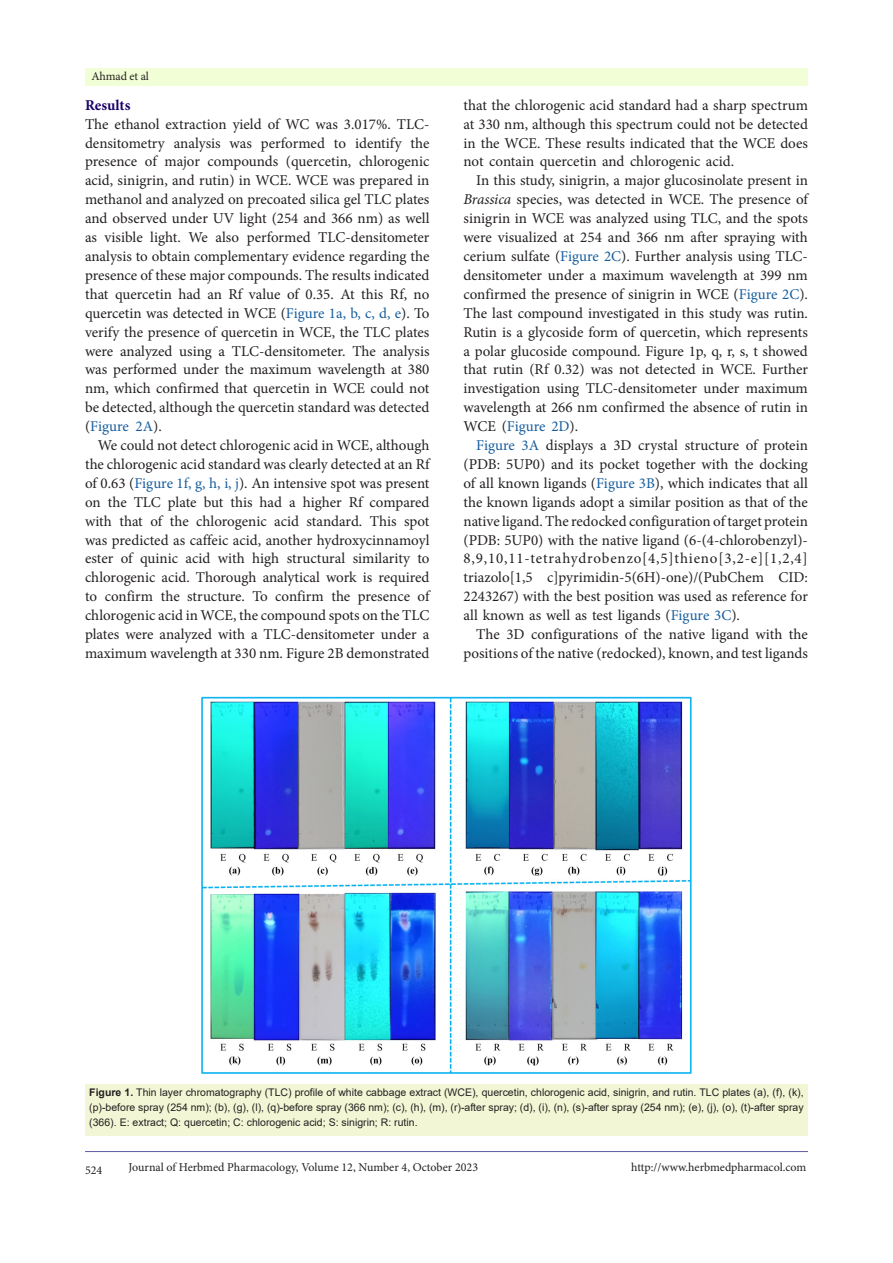
<style>
.page{position:relative;width:893px;height:1263px;background:#fff}
.page>*{position:absolute;margin:0;border:0;box-sizing:border-box;transform-origin:0 0}
.t1{font:15px/18.9px "Minion Pro";color:#231f20;text-align:justify}
.t2{font:700 15px "Minion Pro";color:#190066}
.t3{font:12px "Minion Pro";letter-spacing:-.005em;color:#231f20}
.t4{font:10.5px/15px "Arial";color:#231f20;text-align:justify}
.s1{color:#175d9e}
.s2{font-style:italic}
.s3{font-weight:700}
</style>
<div class="page">
<hr style="left:85px;top:1151px;width:723px;height:1px;background:#5e5ca5">
<div style="left:85px;top:68px;width:723px;height:17px;background:#f2ffd6"></div>
<img style="left:201px;top:696px;width:491px;height:378px">
<div style="left:85px;top:1084px;width:723px;height:52px;background:#f2f6d5"></div>
<p class="t3" style="left:91px;top:68px;width:59px">Ahmad et al</p>
<p class="t2" style="left:85px;top:94px;width:47px">Results</p>
<p class="t1" style="left:85px;top:114px;width:346px">The ethanol extraction yield of WC was 3.017%. TLC&shy;densitometry analysis was performed to identify the presence of major compounds (quercetin, chlorogenic acid, sinigrin, and rutin) in WCE. WCE was prepared in methanol and analyzed on precoated silica gel TLC plates and observed under UV light (254 and 366 nm) as well as visible light. We also performed TLC-densitometer analysis to obtain complementary evidence regarding the presence of these major compounds. The results indicated that quercetin had an Rf value of 0.35. At this Rf, no quercetin was detected in WCE (<span class="s1">Figure 1a, b, c, d, e</span>). To verify the presence of quercetin in WCE, the TLC plates were analyzed using a TLC-densitometer. The analysis was performed under the maximum wavelength at 380 nm, which confirmed that quercetin in WCE could not be detected, although the quercetin standard was detected (<span class="s1">Figure 2A</span>).</p>
<p class="t1" style="left:85px;top:436px;width:346px;text-indent:13px">We could not detect chlorogenic acid in WCE, although the chlorogenic acid standard was clearly detected at an Rf of 0.63 (<span class="s1">Figure 1f, g, h, i, j</span>). An intensive spot was present on the TLC plate but this had a higher Rf compared with that of the chlorogenic acid standard. This spot was predicted as caffeic acid, another hydroxycinnamoyl ester of quinic acid with high structural similarity to chlorogenic acid. Thorough analytical work is required to confirm the structure. To confirm the presence of chlorogenic acid in WCE, the compound spots on the TLC plates were analyzed with a TLC-densitometer under a maximum wavelength at 330 nm. Figure 2B demonstrated</p>
<p class="t1" style="left:463px;top:96px;width:346px">that the chlorogenic acid standard had a sharp spectrum at 330 nm, although this spectrum could not be detected in the WCE. These results indicated that the WCE does not contain quercetin and chlorogenic acid.</p>
<p class="t1" style="left:463px;top:171px;width:346px;text-indent:13px">In this study, sinigrin, a major glucosinolate present in <span class="s2">Brassica</span> species, was detected in WCE. The presence of sinigrin in WCE was analyzed using TLC, and the spots were visualized at 254 and 366 nm after spraying with cerium sulfate (<span class="s1">Figure 2C</span>). Further analysis using TLC&shy;densitometer under a maximum wavelength at 399 nm confirmed the presence of sinigrin in WCE (<span class="s1">Figure 2C</span>).<br>The last compound investigated in this study was rutin.<br>Rutin is a glycoside form of quercetin, which represents a polar glucoside compound. Figure 1p, q, r, s, t showed that rutin (Rf 0.32) was not detected in WCE. Further investigation using TLC-densitometer under maximum wavelength at 266 nm confirmed the absence of rutin in WCE (<span class="s1">Figure 2D</span>).</p>
<p class="t1" style="left:463px;top:436px;width:346px;text-indent:13px"><span class="s1">Figure 3A</span> displays a 3D crystal structure of protein (PDB: 5UP0) and its pocket together with the docking of all known ligands (<span class="s1">Figure 3B</span>), which indicates that all the known ligands adopt a similar position as that of the native ligand. The redocked configuration of target protein (PDB: 5UP0) with the native ligand (6-(4-chlorobenzyl)- 8,9,10,11-tetrahydrobenzo[4,5]thieno[3,2-e][1,2,4] triazolo[1,5 c]pyrimidin-5(6H)-one)/(PubChem CID:<br>2243267) with the best position was used as reference for all known as well as test ligands (<span class="s1">Figure 3C</span>).</p>
<p class="t1" style="left:463px;top:625px;width:346px;text-align:right">The 3D configurations of the native ligand with the positions of the native (redocked), known, and test ligands</p>
<p class="t4" style="left:89px;top:1085px;width:716px"><span class="s3">Figure 1.</span> Thin layer chromatography (TLC) profile of white cabbage extract (WCE), quercetin, chlorogenic acid, sinigrin, and rutin. TLC plates (a), (f), (k), (p)-before spray (254 nm); (b), (g), (l), (q)-before spray (366 nm); (c), (h), (m), (r)-after spray; (d), (i), (n), (s)-after spray (254 nm); (e), (j), (o), (t)-after spray (366). E: extract; Q: quercetin; C: chlorogenic acid; S: sinigrin; R: rutin.</p>
<p class="t3" style="left:85px;top:1162px;width:19px">524</p>
<p class="t3" style="left:128px;top:1159px;width:351px">Journal of Herbmed Pharmacology, Volume 12, Number 4, October 2023</p>
<p class="t3" style="left:631px;top:1159px;width:177px">http://www.herbmedpharmacol.com</p>
</div>
